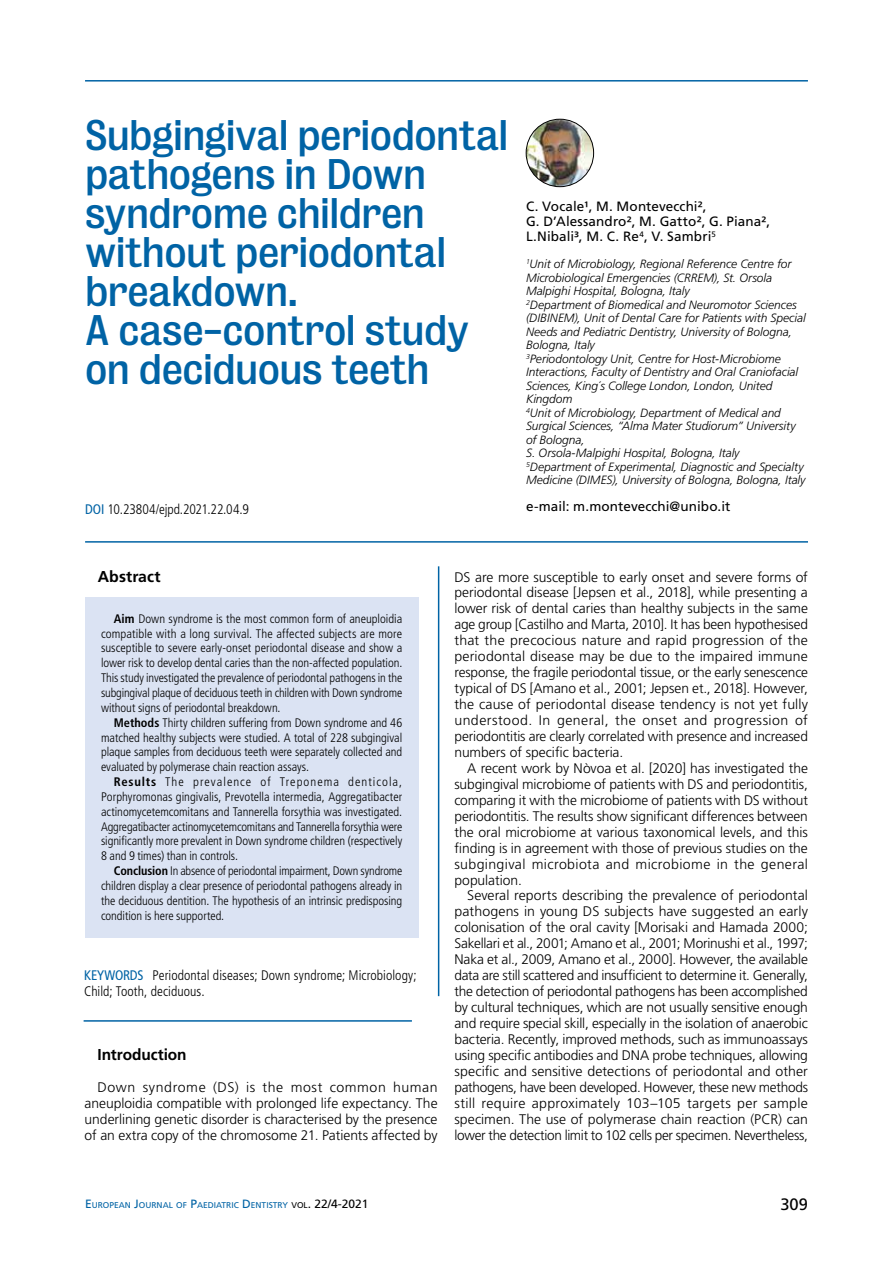
<style>
.page{position:relative;width:893px;height:1263px;background:#fff}
.page>*{position:absolute;margin:0;border:0;box-sizing:border-box;transform-origin:0 0}
.t1{font:39px/39px "Bureau Grotesque Five Three";letter-spacing:-.015em;color:#0063a5}
.t2{font:16.5px "Frutiger LT Std";color:#000}
.t3{font:700 15.75px "Frutiger LT Std";letter-spacing:-.005em;color:#000}
.t4{font:300 13.8px/15.9px "Frutiger LT Std";letter-spacing:-.005em;color:#000;text-align:justify}
.t5{font:300 condensed 13.8px/15.9px "Frutiger LT Std";letter-spacing:.005em;color:#000}
.t6{font:13.5px/15px "Frutiger LT Std";letter-spacing:.005em;color:#000}
.t7{font:300 condensed 12.3px/14.9px "Frutiger LT Std";letter-spacing:-.005em;color:#000;text-align:justify}
.t8{font:italic 300 12px/13.5px "Frutiger LT Std";letter-spacing:-.005em;color:#000}
.t9{font:8.4px "Frutiger LT Std";color:#0063a5}
.s1{font-weight:400;color:#0063a5}
.s2{font-weight:700}
.s3{font-size:12px}
.s4{color:#000}
.s5{font-size:12px;color:#000}
</style>
<div class="page">
<hr style="left:85px;top:80px;width:723px;height:2px;background:#0063a5">
<hr style="left:85px;top:541px;width:723px;height:2px;background:#0063a5">
<hr style="left:438px;top:566px;width:1px;height:430px;background:#0063a5">
<div style="left:85px;top:597px;width:333px;height:341px;background:#dbe3f3"></div>
<img style="left:526px;top:119px;width:68px;height:68px;border-radius:34px">
<div style="left:526px;top:119px;width:68px;height:68px;border:1px solid #000;border-radius:50%"></div>
<hr style="left:84px;top:1020px;width:328px;height:2px;background:#0063a5">
<h1 class="t1" style="left:85px;top:116px;width:425px">Subgingival periodontal pathogens in Down syndrome children without periodontal breakdown.<br>A case-control study on deciduous teeth</h1>
<p class="t6" style="left:526px;top:199px;width:246px">C. Vocale¹, M. Montevecchi²,<br>G. D’Alessandro², M. Gatto², G. Piana²,<br>L.Nibali³, M. C. Re<sup>4</sup>, V. Sambri<sup>5</sup></p>
<p class="t8" style="left:526px;top:257px;width:281px"><sup>1</sup>Unit of Microbiology, Regional Reference Centre for Microbiological Emergencies (CRREM), St. Orsola Malpighi Hospital, Bologna, Italy<br><sup>2</sup>Department of Biomedical and Neuromotor Sciences (DIBINEM), Unit of Dental Care for Patients with Special Needs and Pediatric Dentistry, University of Bologna, Bologna, Italy<br><sup>3</sup>Periodontology Unit, Centre for Host-Microbiome Interactions, Faculty of Dentistry and Oral Craniofacial Sciences, King´s College London, London, United Kingdom<br><sup>4</sup>Unit of Microbiology, Department of Medical and Surgical Sciences, “Alma Mater Studiorum” University of Bologna,<br>S. Orsola-Malpighi Hospital, Bologna, Italy <sup>5</sup>Department of Experimental, Diagnostic and Specialty Medicine (DIMES), University of Bologna, Bologna, Italy</p>
<p class="t5" style="left:85px;top:502px;width:165px"><span class="s1">DOI</span> 10.23804/ejpd.2021.22.04.9</p>
<p class="t6" style="left:526px;top:499px;width:206px">e-mail: m.montevecchi@unibo.it</p>
<p class="t3" style="left:98px;top:567px;width:64px">Abstract</p>
<p class="t7" style="left:101px;top:611px;width:303px;text-indent:13px"><span class="s2">Aim</span> Down syndrome is the most common form of aneuploidia compatible with a long survival. The affected subjects are more susceptible to severe early-onset periodontal disease and show a lower risk to develop dental caries than the non-affected population.<br>This study investigated the prevalence of periodontal pathogens in the subgingival plaque of deciduous teeth in children with Down syndrome without signs of periodontal breakdown.</p>
<p class="t7" style="left:101px;top:715px;width:303px;text-indent:13px"><span class="s2">Methods</span> Thirty children suffering from Down syndrome and 46 matched healthy subjects were studied. A total of 228 subgingival plaque samples from deciduous teeth were separately collected and evaluated by polymerase chain reaction assays.</p>
<p class="t7" style="left:101px;top:774px;width:303px;text-indent:13px"><span class="s2">Results</span> The prevalence of Treponema denticola, Porphyromonas gingivalis, Prevotella intermedia, Aggregatibacter actinomycetemcomitans and Tannerella forsythia was investigated.<br>Aggregatibacter actinomycetemcomitans and Tannerella forsythia were significantly more prevalent in Down syndrome children (respectively 8 and 9 times) than in controls.</p>
<p class="t7" style="left:101px;top:864px;width:303px;text-indent:13px"><span class="s2">Conclusion</span> In absence of periodontal impairment, Down syndrome children display a clear presence of periodontal pathogens already in the deciduous dentition. The hypothesis of an intrinsic predisposing condition is here supported.</p>
<p class="t5" style="left:84px;top:968px;width:334px"><span class="s1">KEYWORDS</span> Periodontal diseases; Down syndrome; Microbiology;<br>Child; Tooth, deciduous.</p>
<p class="t3" style="left:97px;top:1045px;width:91px">Introduction</p>
<p class="t4" style="left:85px;top:1079px;width:354px;text-indent:13px">Down syndrome (DS) is the most common human aneuploidia compatible with prolonged life expectancy. The underlining genetic disorder is characterised by the presence of an extra copy of the chromosome 21. Patients affected by</p>
<p class="t4" style="left:454px;top:569px;width:355px">DS are more susceptible to early onset and severe forms of periodontal disease [Jepsen et al., 2018], while presenting a lower risk of dental caries than healthy subjects in the same age group [Castilho and Marta, 2010]. It has been hypothesised that the precocious nature and rapid progression of the periodontal disease may be due to the impaired immune response, the fragile periodontal tissue, or the early senescence typical of DS [Amano et al., 2001; Jepsen et., 2018]. However, the cause of periodontal disease tendency is not yet fully understood. In general, the onset and progression of periodontitis are clearly correlated with presence and increased numbers of specific bacteria.</p>
<p class="t4" style="left:454px;top:760px;width:355px;text-indent:13px">A recent work by Nòvoa et al. [2020] has investigated the subgingival microbiome of patients with DS and periodontitis, comparing it with the microbiome of patients with DS without periodontitis. The results show significant differences between the oral microbiome at various taxonomical levels, and this finding is in agreement with those of previous studies on the subgingival microbiota and microbiome in the general population.</p>
<p class="t4" style="left:454px;top:888px;width:355px;text-indent:13px">Several reports describing the prevalence of periodontal pathogens in young DS subjects have suggested an early colonisation of the oral cavity [Morisaki and Hamada 2000; Sakellari et al., 2001; Amano et al., 2001; Morinushi et al., 1997; Naka et al., 2009, Amano et al., 2000]. However, the available data are still scattered and insufficient to determine it. Generally, the detection of periodontal pathogens has been accomplished by cultural techniques, which are not usually sensitive enough and require special skill, especially in the isolation of anaerobic bacteria. Recently, improved methods, such as immunoassays using specific antibodies and DNA probe techniques, allowing specific and sensitive detections of periodontal and other pathogens, have been developed. However, these new methods still require approximately 103–105 targets per sample specimen. The use of polymerase chain reaction (PCR) can lower the detection limit to 102 cells per specimen. Nevertheless,</p>
<p class="t9" style="left:85px;top:1200px;width:285px"><span class="s3">E</span>UROPEAN <span class="s3">J</span>OURNAL OF <span class="s3">P</span>AE DIATRIC <span class="s3">D</span> E NTISTRY <span class="s4">VOL</span><span class="s5">. 22/4-2021</span></p>
<p class="t2" style="left:780px;top:1194px;width:29px">309</p>
</div>
